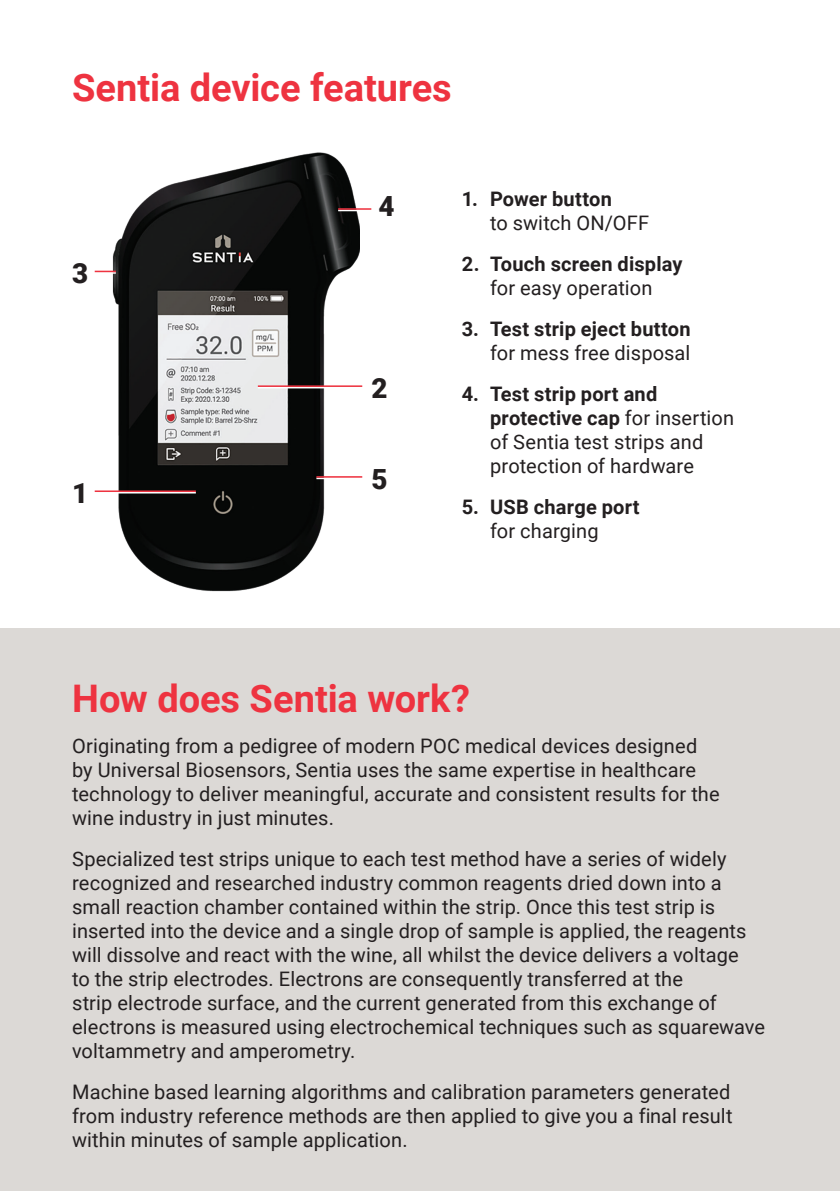
<style>
.page{position:relative;width:840px;height:1191px;background:#fff}
.page>*{position:absolute;margin:0;border:0;box-sizing:border-box;transform-origin:0 0}
.t1{font:700 38px "Roboto";letter-spacing:-.005em;color:#ee3340}
.t2{font:900 27.8px "Roboto";color:#231f20}
.t3{font:20px/24px "Roboto";letter-spacing:.005em;color:#231f20}
.t4{font:700 20px "Roboto";letter-spacing:.01em;color:#231f20}
.s1{font-weight:700}
</style>
<div class="page">
<div style="left:0;top:629px;width:839px;height:562px;background:#dcd9d6"></div>
<img style="left:106px;top:152px;width:253px;height:440px">
<hr style="left:95px;top:492px;width:101px;height:1px;background:#fff">
<hr style="left:338px;top:210px;width:33px;height:1px;background:#fff">
<hr style="left:95px;top:272px;width:21px;height:2px;background:#fff">
<hr style="left:258px;top:387px;width:104px;height:1px;background:#fff">
<hr style="left:316px;top:477px;width:46px;height:2px;background:#fff">
<hr style="left:95px;top:490px;width:101px;height:2px;background:#ee3340">
<hr style="left:338px;top:208px;width:33px;height:2px;background:#ee3340">
<svg style="left:95px;top:271px;width:21px;height:1px"></svg>
<hr style="left:258px;top:385px;width:104px;height:2px;background:#ee3340">
<hr style="left:316px;top:476px;width:46px;height:2px;background:#ee3340">
<h1 class="t1" style="left:72px;top:60px;width:381px">Sentia device features</h1>
<h2 class="t2" style="left:72px;top:254px;width:18px">3</h2>
<h2 class="t2" style="left:72px;top:473px;width:18px">1</h2>
<h2 class="t2" style="left:378px;top:186px;width:18px">4</h2>
<h2 class="t2" style="left:371px;top:369px;width:18px">2</h2>
<h2 class="t2" style="left:371px;top:460px;width:18px">5</h2>
<p class="t4" style="left:461px;top:185px;width:152px">1. Power button</p>
<p class="t3" style="left:490px;top:210px;width:160px">to switch ON/OFF</p>
<p class="t4" style="left:461px;top:250px;width:222px">2. Touch screen display</p>
<p class="t3" style="left:490px;top:275px;width:164px">for easy operation</p>
<p class="t4" style="left:461px;top:315px;width:230px">3. Test strip eject button</p>
<p class="t3" style="left:490px;top:340px;width:202px">for mess free disposal</p>
<p class="t3" style="left:490px;top:381px;width:245px;text-indent:-28px"><span class="s1">4. Test strip port and protective cap</span> for insertion of Sentia test strips and protection of hardware</p>
<p class="t4" style="left:461px;top:493px;width:179px">5. USB charge port</p>
<p class="t3" style="left:490px;top:518px;width:110px">for charging</p>
<h1 class="t1" style="left:72px;top:671px;width:399px">How does Sentia work?</h1>
<p class="t3" style="left:72px;top:733px;width:648px">Originating from a pedigree of modern POC medical devices designed by Universal Biosensors, Sentia uses the same expertise in healthcare technology to deliver meaningful, accurate and consistent results for the wine industry in just minutes.</p>
<p class="t3" style="left:72px;top:846px;width:694px">Specialized test strips unique to each test method have a series of widely recognized and researched industry common reagents dried down into a small reaction chamber contained within the strip. Once this test strip is inserted into the device and a single drop of sample is applied, the reagents will dissolve and react with the wine, all whilst the device delivers a voltage<br>to the strip electrodes. Electrons are consequently transferred at the<br>strip electrode surface, and the current generated from this exchange of electrons is measured using electrochemical techniques such as squarewave voltammetry and amperometry.</p>
<p class="t3" style="left:72px;top:1079px;width:661px;text-align:justify">Machine based learning algorithms and calibration parameters generated from industry reference methods are then applied to give you a final result within minutes of sample application.</p>
</div>
